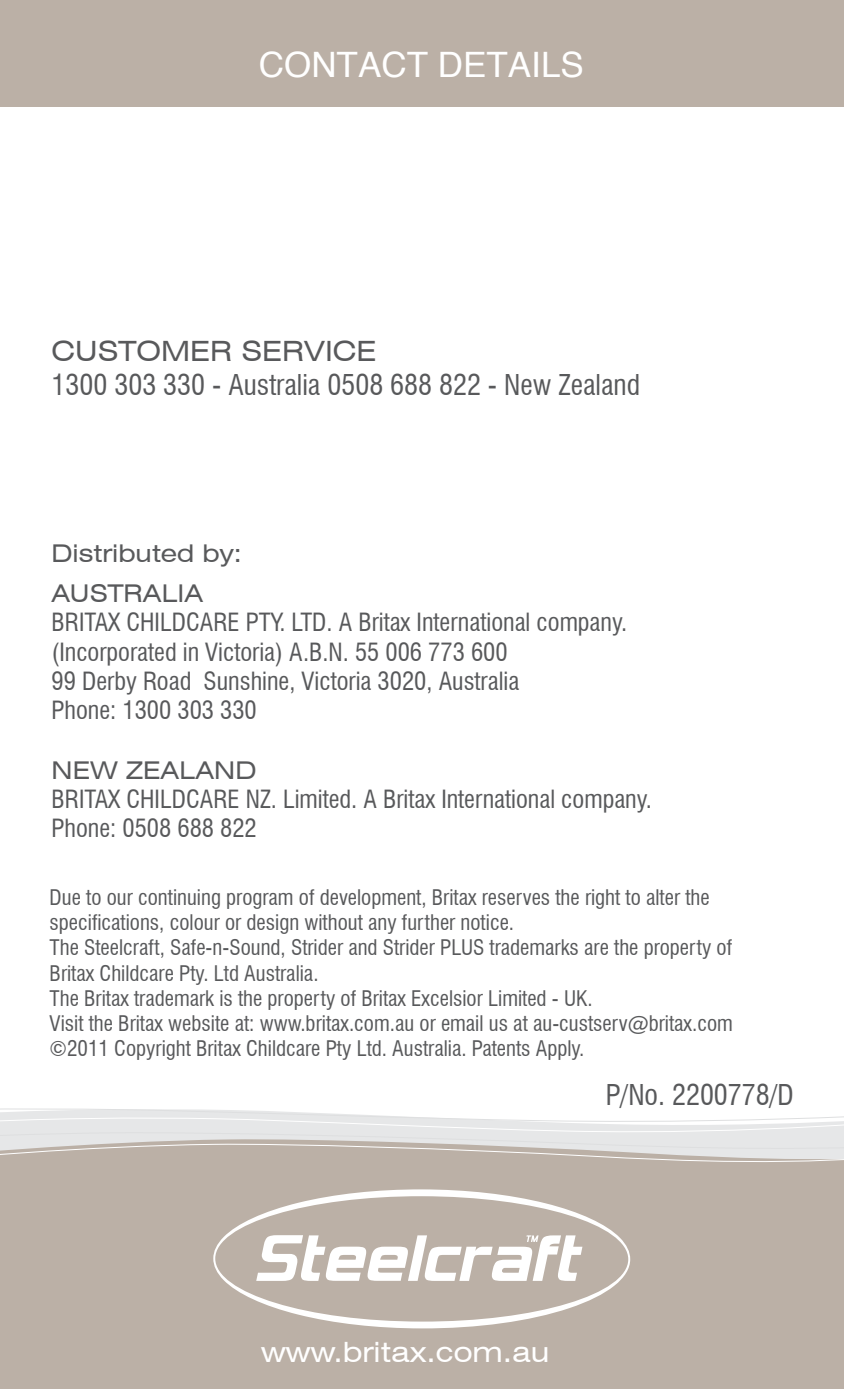
<style>
.page{position:relative;width:844px;height:1389px;background:#fff}
.page>*{position:absolute;margin:0;border:0;box-sizing:border-box;transform-origin:0 0}
.t1{font:35px "Helvetica";color:#fff}
.t2{font:condensed 28px "Swiss 721 BT";color:#58595b}
.t3{font:expanded 28px "Swiss 721 BT";color:#fff}
.t4{font:expanded 28px "Swiss 721 BT";color:#58595b}
.t5{font:condensed 24.5px/29.4px "Swiss 721 BT";color:#58595b}
.t6{font:expanded 24.5px/39.2px "Swiss 721 BT";color:#58595b}
.t7{font:condensed 21px/25.2px "Swiss 721 BT";color:#58595b}
</style>
<div class="page">
<div style="left:0;top:0;width:843px;height:107px;background:#bbb0a6"></div>
<div style="left:0;top:1129px;width:843px;height:260px;background:#bbb0a6"></div>
<svg style="left:0;top:1108px;width:843px;height:54px"></svg>
<svg style="left:213px;top:1189px;width:417px;height:140px"></svg>
<div style="left:215px;top:1196px;width:413px;height:126px;background:#bbb0a6;border-radius:50%"></div>
<svg style="left:256px;top:1235px;width:326px;height:46px"></svg>
<h1 class="t1" style="left:259px;top:34px;width:326px">CONTACT DETAILS</h1>
<h2 class="t4" style="left:52px;top:335px;width:326px">CUSTOMER SERVICE</h2>
<h2 class="t2" style="left:52px;top:368px;width:590px">1300 303 330 - Australia 0508 688 822 - New Zealand</h2>
<p class="t6" style="left:52px;top:534px;width:191px">Distributed by:<br>AUSTRALIA</p>
<p class="t5" style="left:52px;top:608px;width:577px">BRITAX CHILDCARE PTY. LTD. A Britax International company. (Incorporated in Victoria) A.B.N. 55 006 773 600<br>99 Derby Road Sunshine, Victoria 3020, Australia<br>Phone: 1300 303 330</p>
<p class="t6" style="left:52px;top:750px;width:206px">NEW ZEALAND</p>
<p class="t5" style="left:52px;top:784px;width:601px">BRITAX CHILDCARE NZ. Limited. A Britax International company.<br>Phone: 0508 688 822</p>
<p class="t7" style="left:50px;top:885px;width:684px">Due to our continuing program of development, Britax reserves the right to alter the specifications, colour or design without any further notice.<br>The Steelcraft, Safe-n-Sound, Strider and Strider PLUS trademarks are the property of Britax Childcare Pty. Ltd Australia.<br>The Britax trademark is the property of Britax Excelsior Limited - UK.<br>Visit the Britax website at: www.britax.com.au or email us at au-custserv@britax.com ©2011 Copyright Britax Childcare Pty Ltd. Australia. Patents Apply.</p>
<h2 class="t2" style="left:605px;top:1078px;width:190px">P/No. 2200778/D</h2>
<h2 class="t3" style="left:261px;top:1335px;width:290px">www.britax.com.au</h2>
</div>
